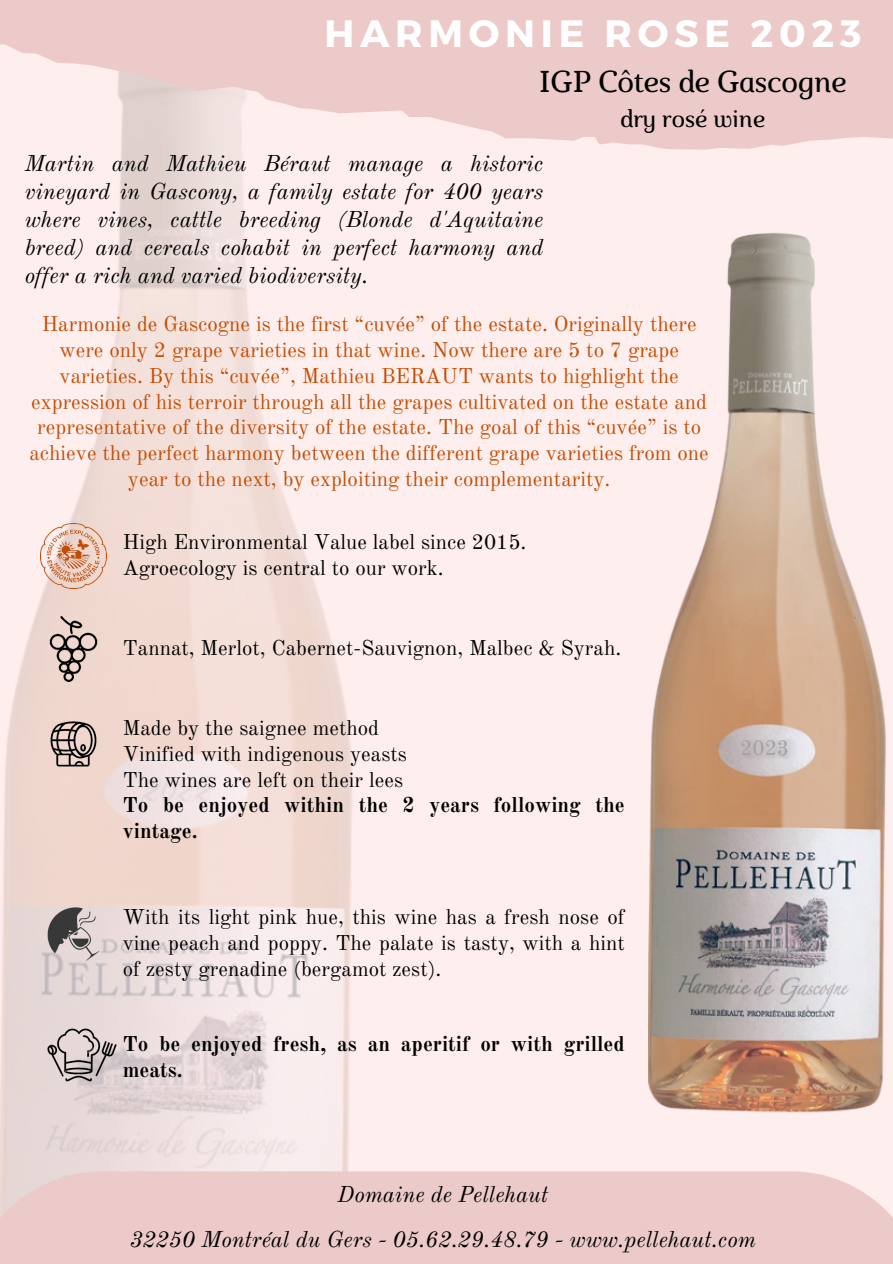
<style>
.page{position:relative;width:893px;height:1264px;background:#fff}
.page>*{position:absolute;margin:0;border:0;box-sizing:border-box;transform-origin:0 0}
.t1{font:700 38.1px "Montserrat";letter-spacing:.15em;color:#fff}
.t2{font:italic 30.15px "Marta";color:#000}
.t3{font:italic 24.15px "Marta";color:#000}
.t4{font:italic 22.5px/28.2px "Old Standard";color:#000;text-align:justify}
.t5{font:21px/25.8px "Old Standard";color:#c54d02;text-align:center}
.t6{font:21px/25.8px "Old Standard";color:#000;text-align:justify}
.t7{font:700 21px/25.8px "Old Standard";color:#000}
.t8{font:21px "Old Standard";color:#a6a0a2}
</style>
<div class="page">
<div style="left:0;top:0;width:892px;height:1263px;background:#fee"></div>
<img style="left:0;top:150px;width:352px;height:1021px">
<img style="left:41px;top:523px;width:65px;height:65px">
<img style="left:41px;top:616px;width:65px;height:65px">
<img style="left:41px;top:711px;width:65px;height:65px">
<img style="left:41px;top:1020px;width:82px;height:69px">
<img style="left:41px;top:901px;width:65px;height:65px">
<div style="left:0;top:1171px;width:892px;height:92px;background:#edcaca"></div>
<svg style="left:0;top:0;width:892px;height:150px;fill:#edcaca"></svg>
<img style="left:648px;top:232px;width:238px;height:881px">
<p class="t1" style="left:324px;top:8px;width:538px">HARMONIE ROSE 2023</p>
<p class="t2" style="left:539px;top:69px;width:309px">IGP Côtes de Gascogne</p>
<p class="t3" style="left:620px;top:109px;width:146px">dry rosé wine</p>
<p class="t4" style="left:25px;top:149px;width:520px">Martin and Mathieu Béraut manage a historic vineyard in Gascony, a family estate for 400 years where vines, cattle breeding (Blonde d'Aquitaine breed) and cereals cohabit in perfect harmony and offer a rich and varied biodiversity.</p>
<p class="t5" style="left:29px;top:311px;width:681px">Harmonie de Gascogne is the first “cuvée” of the estate. Originally there were only 2 grape varieties in that wine. Now there are 5 to 7 grape varieties. By this “cuvée”, Mathieu BERAUT wants to highlight the expression of his terroir through all the grapes cultivated on the estate and representative of the diversity of the estate. The goal of this “cuvée” is to achieve the perfect harmony between the different grape varieties from one year to the next, by exploiting their complementarity.</p>
<p class="t6" style="left:123px;top:529px;width:405px">High Environmental Value label since 2015.</p>
<p class="t6" style="left:123px;top:555px;width:322px">Agroecology is central to our work.</p>
<p class="t6" style="left:123px;top:635px;width:500px">Tannat, Merlot, Cabernet-Sauvignon, Malbec &amp; Syrah.</p>
<p class="t6" style="left:123px;top:715px;width:258px">Made by the saignee method</p>
<p class="t6" style="left:123px;top:740px;width:285px">Vinified with indigenous yeasts</p>
<p class="t6" style="left:123px;top:766px;width:282px">The wines are left on their lees</p>
<p class="t7" style="left:123px;top:792px;width:503px">To be enjoyed within the 2 years following the vintage.</p>
<p class="t6" style="left:123px;top:904px;width:503px">With its light pink hue, this wine has a fresh nose of vine peach and poppy. The palate is tasty, with a hint of zesty grenadine (bergamot zest).</p>
<p class="t7" style="left:123px;top:1031px;width:503px">To be enjoyed fresh, as an aperitif or with grilled meats.</p>
<p class="t8" style="left:740px;top:734px;width:50px">2023</p>
<p class="t4" style="left:337px;top:1180px;width:212px">Domaine de Pellehaut</p>
<p class="t4" style="left:130px;top:1224px;width:627px">32250 Montréal du Gers - 05.62.29.48.79 - www.pellehaut.com</p>
</div>
